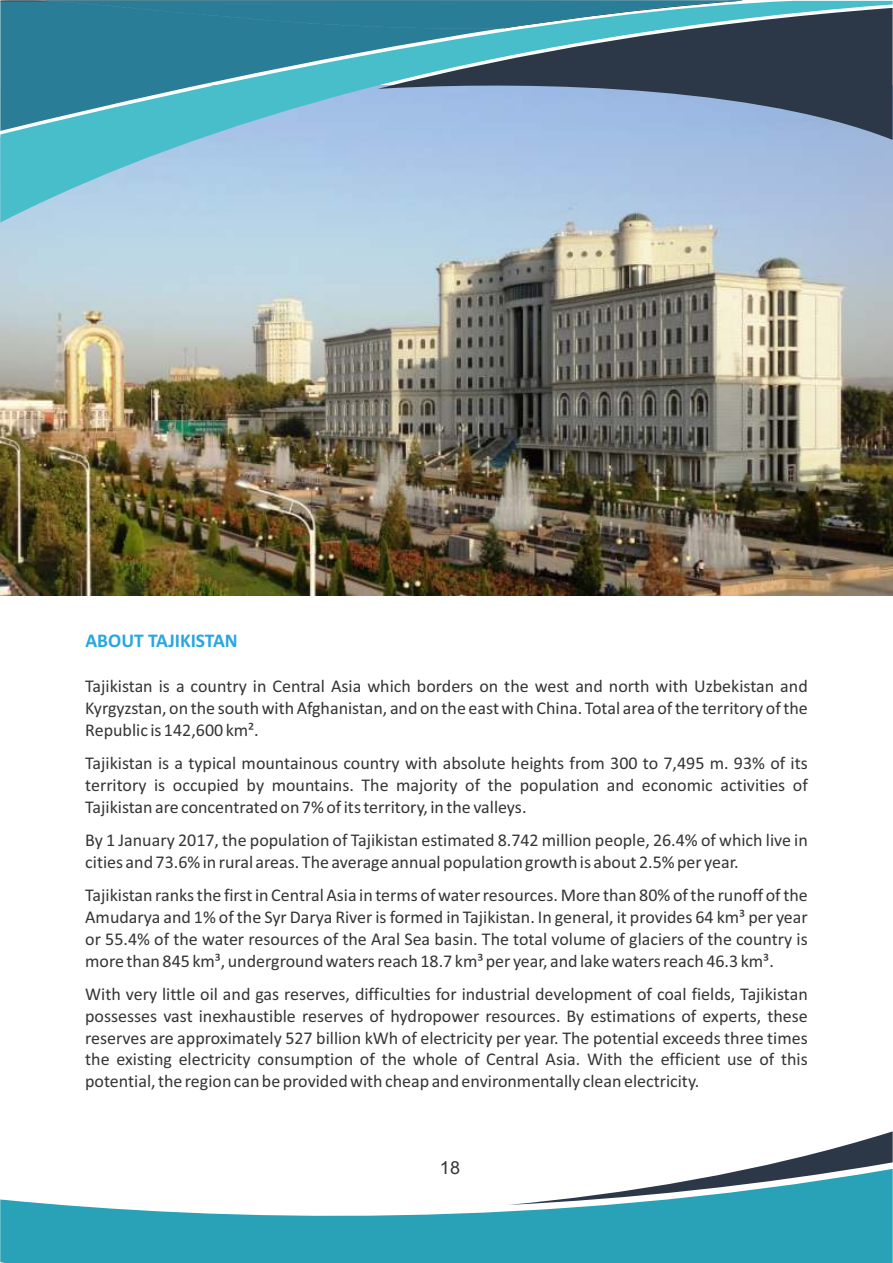
<style>
.page{position:relative;width:893px;height:1263px;background:#fff}
.page>*{position:absolute;margin:0;border:0;box-sizing:border-box;transform-origin:0 0}
.t1{font:700 19.5px "Calibri";color:#28a6e2}
.t2{font:18px/21.9px "Calibri";color:#373435;text-align:justify}
.t3{font:18px "Arial";color:#373435}
</style>
<div class="page">
<img style="left:0;top:222px;width:893px;height:373px">
<svg style="left:0;top:1199px;width:893px;height:64px;fill:#29a1b6"></svg>
<svg style="left:508px;top:1131px;width:385px;height:74px"></svg>
<svg style="left:0;top:1px;width:893px;height:221px"></svg>
<svg style="left:0;top:0;width:742px;height:138px"></svg>
<p class="t1" style="left:85px;top:632px;width:154px">ABOUT TAJIKISTAN</p>
<p class="t2" style="left:85px;top:676px;width:724px">Tajikistan is a country in Central Asia which borders on the west and north with Uzbekistan and Kyrgyzstan, on the south with Afghanistan, and on the east with China. Total area of the territory of the Republic is 142,600 km².</p>
<p class="t2" style="left:85px;top:753px;width:724px">Tajikistan is a typical mountainous country with absolute heights from 300 to 7,495 m. 93% of its territory is occupied by mountains. The majority of the population and economic activities of Tajikistan are concentrated on 7% of its territory, in the valleys.</p>
<p class="t2" style="left:85px;top:830px;width:724px">By 1 January 2017, the population of Tajikistan estimated 8.742 million people, 26.4% of which live in cities and 73.6% in rural areas. The average annual population growth is about 2.5% per year.</p>
<p class="t2" style="left:85px;top:885px;width:724px">Tajikistan ranks the first in Central Asia in terms of water resources. More than 80% of the runoff of the Amudarya and 1% of the Syr Darya River is formed in Tajikistan. In general, it provides 64 km³ per year or 55.4% of the water resources of the Aral Sea basin. The total volume of glaciers of the country is more than 845 km³, underground waters reach 18.7 km³ per year, and lake waters reach 46.3 km³.</p>
<p class="t2" style="left:85px;top:984px;width:724px">With very little oil and gas reserves, difficulties for industrial development of coal fields, Tajikistan possesses vast inexhaustible reserves of hydropower resources. By estimations of experts, these reserves are approximately 527 billion kWh of electricity per year. The potential exceeds three times the existing electricity consumption of the whole of Central Asia. With the efficient use of this potential, the region can be provided with cheap and environmentally clean electricity.</p>
<p class="t3" style="left:440px;top:1161px;width:22px">18</p>
</div>
